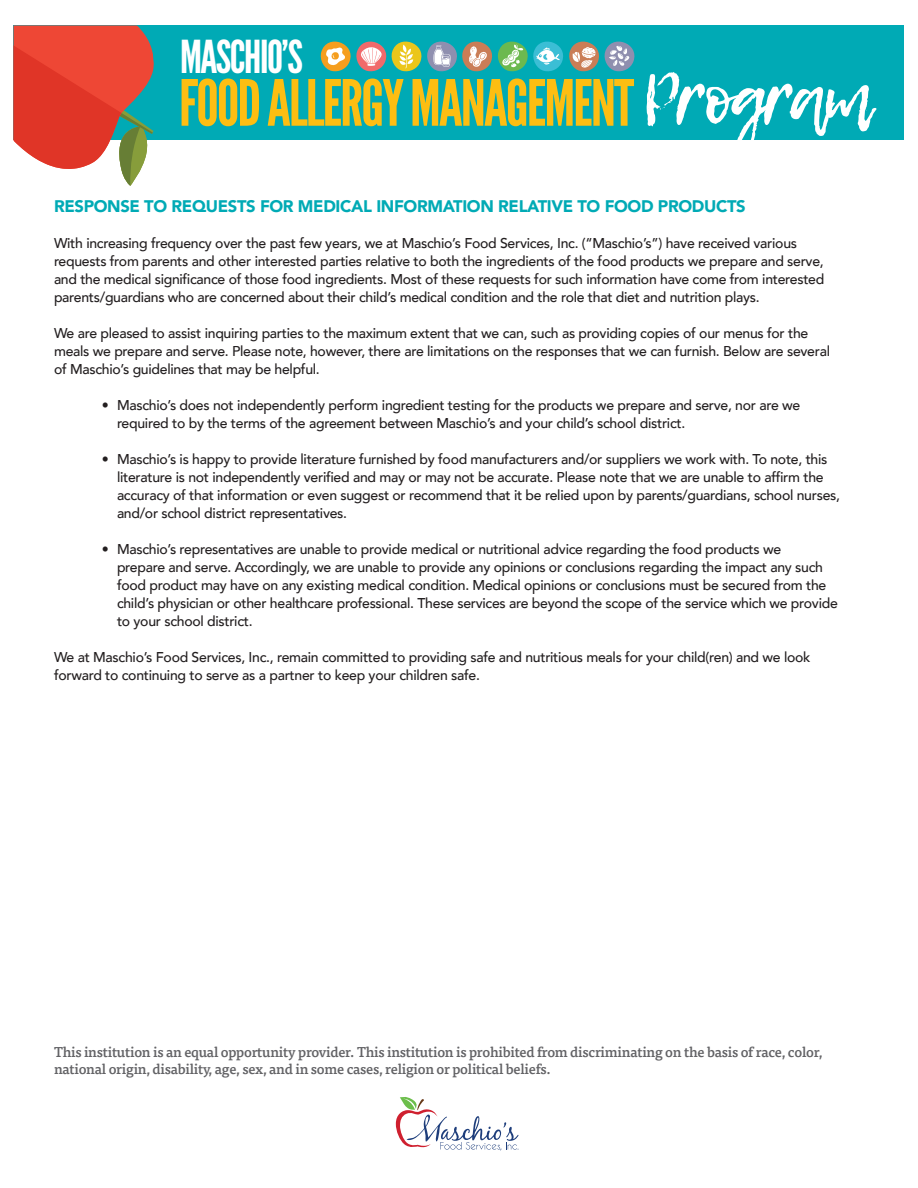
<style>
.page{position:relative;width:918px;height:1188px;background:#fff}
.page>*{position:absolute;margin:0;border:0;box-sizing:border-box;transform-origin:0 0}
.t1{font:63.6px "League Gothic";letter-spacing:-.03em;color:#fdbe12}
.t2{font:45.3px "League Gothic";letter-spacing:-.03em;color:#fff}
.t3{font:900 16.8px "Avenir";letter-spacing:-.02em;color:#00aab5}
.t4{font:500 14.25px/18px "Avenir";letter-spacing:-.02em;color:#231f20}
.t5{font:500 14.25px/16.5px "Tisa OT";letter-spacing:-.02em;color:#636366}
.s1{font-family:"Lemon Tuesday";font-size:70.2px;color:#fff}
</style>
<div class="page">
<svg style="left:396px;top:1097px;width:123px;height:54px"></svg>
<div style="left:14px;top:26px;width:890px;height:114px;background:#00aab5"></div>
<svg style="left:14px;top:25px;width:142px;height:161px"></svg>
<svg style="left:320px;top:41px;width:315px;height:31px"></svg>
<h2 class="t2" style="left:180px;top:30px;width:124px">MASCHIO’S</h2>
<h1 class="t1" style="left:179px;top:65px;width:693px">FOOD ALLERGY MANAGEMENT<span class="s1">Program</span></h1>
<p class="t3" style="left:54px;top:191px;width:693px">RESPONSE TO REQUESTS FOR MEDICAL INFORMATION RELATIVE TO FOOD PRODUCTS</p>
<p class="t4" style="left:54px;top:233px;width:772px">With increasing frequency over the past few years, we at Maschio’s Food Services, Inc. (“Maschio’s”) have received various requests from parents and other interested parties relative to both the ingredients of the food products we prepare and serve, and the medical significance of those food ingredients. Most of these requests for such information have come from interested parents/guardians who are concerned about their child’s medical condition and the role that diet and nutrition plays.</p>
<p class="t4" style="left:54px;top:323px;width:778px">We are pleased to assist inquiring parties to the maximum extent that we can, such as providing copies of our menus for the meals we prepare and serve. Please note, however, there are limitations on the responses that we can furnish. Below are several of Maschio’s guidelines that may be helpful.</p>
<p class="t4" style="left:117px;top:395px;width:685px;text-indent:-15px">• Maschio’s does not independently perform ingredient testing for the products we prepare and serve, nor are we required to by the terms of the agreement between Maschio’s and your child’s school district.</p>
<p class="t4" style="left:117px;top:449px;width:725px;text-indent:-15px">• Maschio’s is happy to provide literature furnished by food manufacturers and/or suppliers we work with. To note, this literature is not independently verified and may or may not be accurate. Please note that we are unable to affirm the accuracy of that information or even suggest or recommend that it be relied upon by parents/guardians, school nurses, and/or school district representatives.</p>
<p class="t4" style="left:117px;top:539px;width:722px;text-indent:-15px">• Maschio’s representatives are unable to provide medical or nutritional advice regarding the food products we<br>prepare and serve. Accordingly, we are unable to provide any opinions or conclusions regarding the impact any such food product may have on any existing medical condition. Medical opinions or conclusions must be secured from the child’s physician or other healthcare professional. These services are beyond the scope of the service which we provide to your school district.</p>
<p class="t4" style="left:54px;top:647px;width:758px">We at Maschio’s Food Services, Inc., remain committed to providing safe and nutritious meals for your child(ren) and we look forward to continuing to serve as a partner to keep your children safe.</p>
<p class="t5" style="left:54px;top:1044px;width:770px">This institution is an equal opportunity provider. This institution is prohibited from discriminating on the basis of race, color, national origin, disability, age, sex, and in some cases, religion or political beliefs.</p>
</div>
